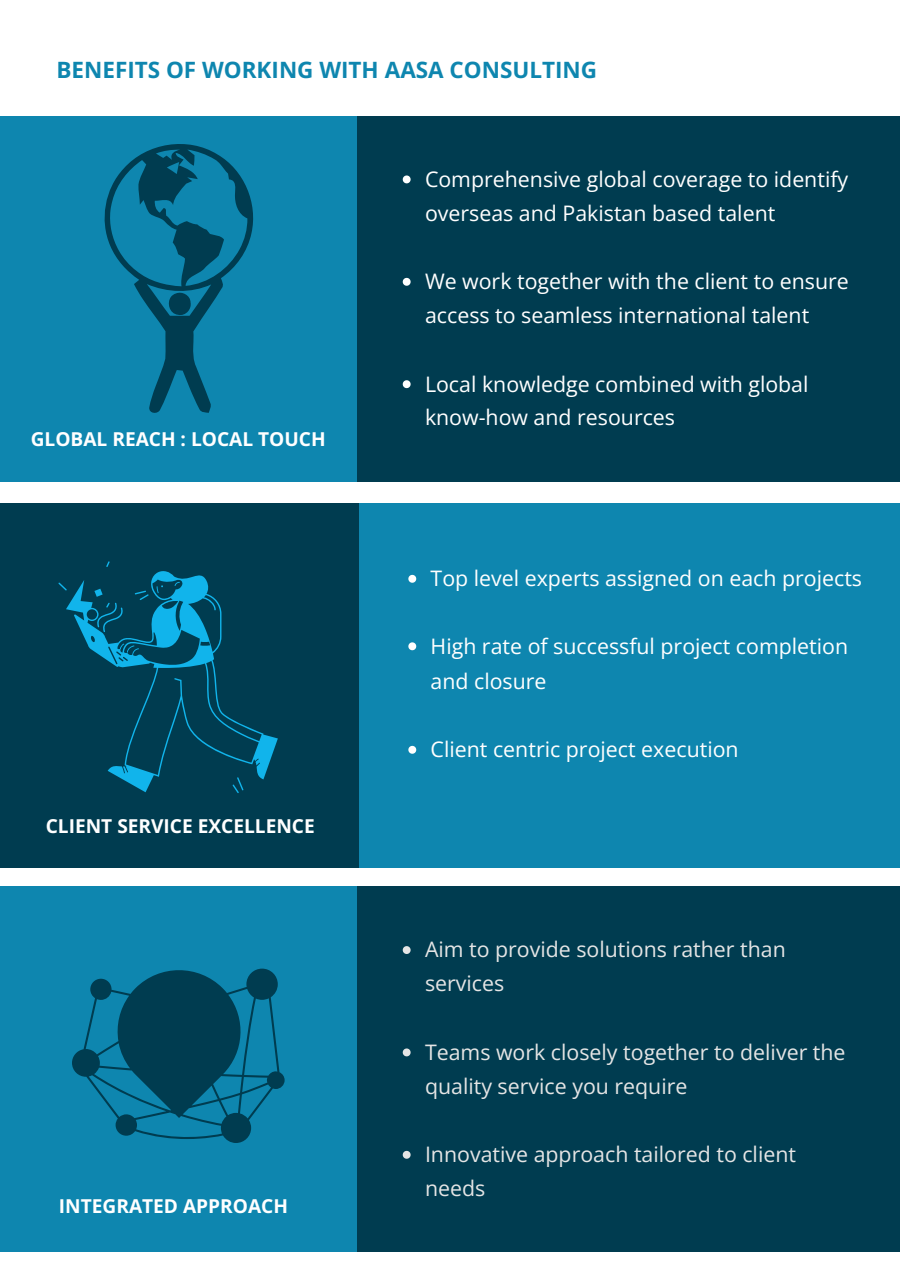
<style>
.page{position:relative;width:900px;height:1272px;background:#fff}
.page>*{position:absolute;margin:0;border:0;box-sizing:border-box;transform-origin:0 0}
.t1{font:700 22.5px "Open Sans";color:#0e86af}
.t2{font:21.4px/33.8px "Open Sans";color:#fff}
.t3{font:21.4px/33.8px "Open Sans";color:#e5e5e5}
.t4{font:700 19.1px "Open Sans";color:#fff}
</style>
<div class="page">
<div style="left:0;top:116px;width:365px;height:365px;background:#0e86af"></div>
<div style="left:358px;top:116px;width:542px;height:365px;background:#003c50"></div>
<svg style="left:403px;top:176px;width:8px;height:7px"></svg>
<svg style="left:403px;top:278px;width:8px;height:8px"></svg>
<svg style="left:403px;top:380px;width:8px;height:8px"></svg>
<svg style="left:104px;top:144px;width:150px;height:269px"></svg>
<div style="left:0;top:503px;width:366px;height:364px;background:#003c50"></div>
<div style="left:359px;top:503px;width:541px;height:364px;background:#0e86af"></div>
<svg style="left:408px;top:575px;width:8px;height:8px"></svg>
<svg style="left:408px;top:642px;width:8px;height:8px"></svg>
<svg style="left:408px;top:746px;width:8px;height:8px"></svg>
<svg style="left:58px;top:561px;width:220px;height:232px"></svg>
<div style="left:0;top:886px;width:365px;height:366px;background:#0e86af"></div>
<div style="left:358px;top:886px;width:542px;height:366px;background:#003c50"></div>
<svg style="left:403px;top:946px;width:8px;height:8px"></svg>
<svg style="left:403px;top:1049px;width:8px;height:7px"></svg>
<svg style="left:403px;top:1151px;width:8px;height:8px"></svg>
<svg style="left:72px;top:968px;width:213px;height:175px"></svg>
<p class="t1" style="left:57px;top:54px;width:542px">BENEFITS OF WORKING WITH AASA CONSULTING</p>
<p class="t2" style="left:425px;top:162px;width:425px">Comprehensive global coverage to identify overseas and Pakistan based talent</p>
<p class="t2" style="left:425px;top:264px;width:425px">We work together with the client to ensure access to seamless international talent</p>
<p class="t4" style="left:31px;top:425px;width:296px">GLOBAL REACH : LOCAL TOUCH</p>
<p class="t4" style="left:46px;top:812px;width:271px">CLIENT SERVICE EXCELLENCE</p>
<p class="t4" style="left:59px;top:1192px;width:231px">INTEGRATED APPROACH</p>
<p class="t2" style="left:425px;top:366px;width:385px">Local knowledge combined with global know-how and resources</p>
<p class="t2" style="left:431px;top:561px;width:433px">Top level experts assigned on each projects</p>
<p class="t2" style="left:431px;top:628px;width:419px;line-height:34.9px">High rate of successful project completion and closure</p>
<p class="t2" style="left:431px;top:732px;width:310px">Client centric project execution</p>
<p class="t3" style="left:425px;top:932px;width:362px">Aim to provide solutions rather than services</p>
<p class="t3" style="left:425px;top:1035px;width:422px">Teams work closely together to deliver the quality service you require</p>
<p class="t3" style="left:425px;top:1137px;width:373px">Innovative approach tailored to client needs</p>
</div>
